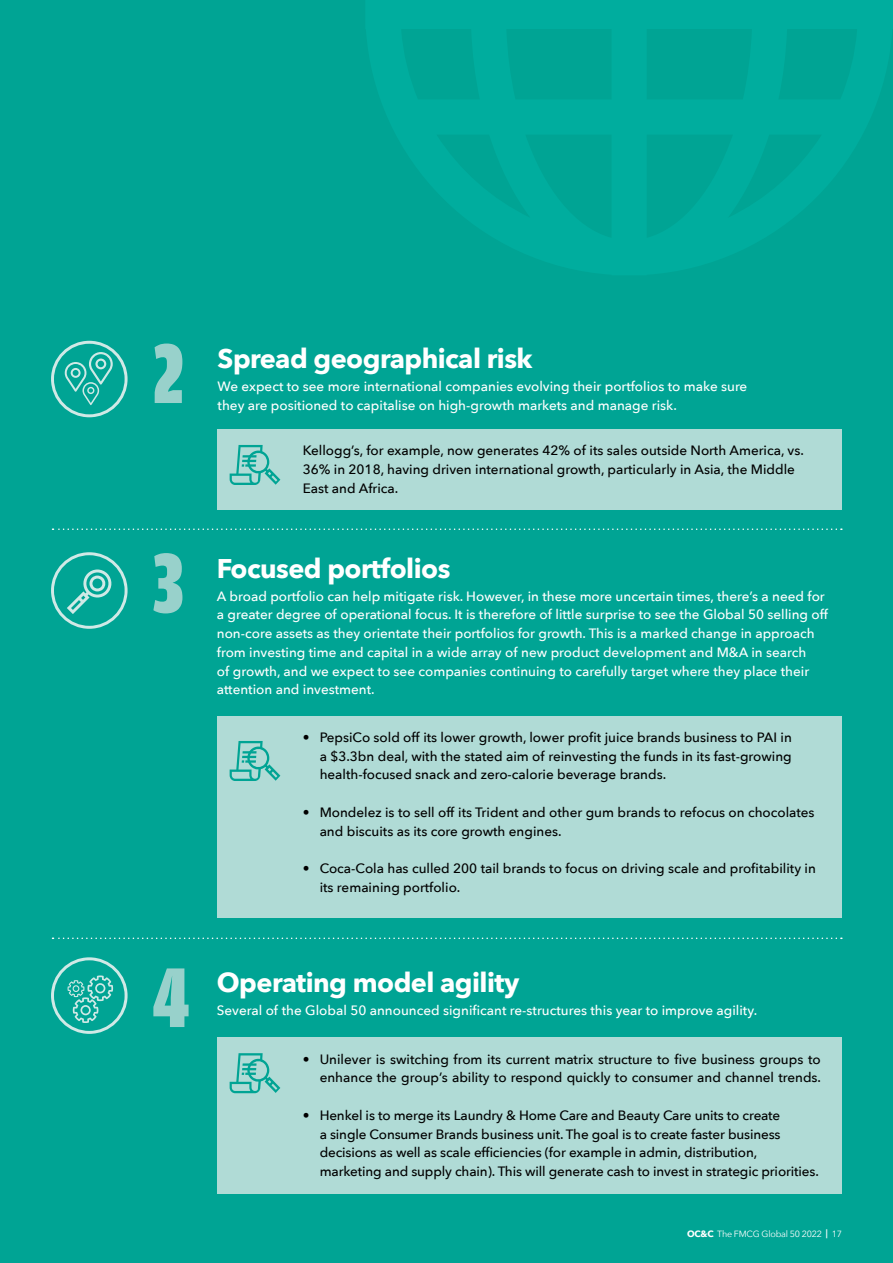
<style>
.page{position:relative;width:893px;height:1263px;background:#00a494}
.page>*{position:absolute;margin:0;border:0;box-sizing:border-box;transform-origin:0 0}
.t1{font:900 90px "Amplitude Comp";color:#98d1cb}
.t2{font:700 27px "Avenir Next";letter-spacing:-.02em;color:#fff}
.t3{font:500 13.5px/18.8px "Avenir Next";color:#000}
.t4{font:500 13.5px/18.8px "Avenir Next";color:#fff}
.t5{font:9px "Avenir Next";letter-spacing:-.025em;color:#fff}
.s1{font-weight:700}
</style>
<div class="page">
<svg style="left:53px;top:528px;width:789px;height:2px"></svg>
<svg style="left:53px;top:937px;width:789px;height:2px"></svg>
<div style="left:218px;top:715px;width:624px;height:202px;background:#b0dbd6"></div>
<div style="left:218px;top:1037px;width:624px;height:156px;background:#b0dbd6"></div>
<div style="left:218px;top:429px;width:624px;height:80px;background:#b0dbd6"></div>
<svg style="left:51px;top:552px;width:77px;height:77px"></svg>
<svg style="left:230px;top:741px;width:50px;height:40px"></svg>
<svg style="left:230px;top:1053px;width:50px;height:40px"></svg>
<svg style="left:230px;top:445px;width:50px;height:40px"></svg>
<svg style="left:51px;top:957px;width:77px;height:77px"></svg>
<svg style="left:51px;top:341px;width:77px;height:76px"></svg>
<h1 class="t1" style="left:153px;top:325px;width:32px">2</h1>
<h2 class="t2" style="left:218px;top:335px;width:316px">Spread geographical risk</h2>
<p class="t4" style="left:218px;top:377px;width:531px">We expect to see more international companies evolving their portfolios to make sure they are positioned to capitalise on high-growth markets and manage risk.</p>
<p class="t3" style="left:303px;top:440px;width:503px">Kellogg’s, for example, now generates 42% of its sales outside North America, vs.<br>36% in 2018, having driven international growth, particularly in Asia, the Middle<br>East and Africa.</p>
<h1 class="t1" style="left:153px;top:535px;width:32px">3</h1>
<h2 class="t2" style="left:217px;top:545px;width:235px">Focused portfolios</h2>
<p class="t4" style="left:217px;top:586px;width:612px">A broad portfolio can help mitigate risk. However, in these more uncertain times, there’s a need for a greater degree of operational focus. It is therefore of little surprise to see the Global 50 selling off non-core assets as they orientate their portfolios for growth. This is a marked change in approach from investing time and capital in a wide array of new product development and M&amp;A in search<br>of growth, and we expect to see companies continuing to carefully target where they place their attention and investment.</p>
<p class="t3" style="left:320px;top:727px;width:474px;text-align:justify;text-indent:-17px">• PepsiCo sold off its lower growth, lower profit juice brands business to PAI in a $3.3bn deal, with the stated aim of reinvesting the funds in its fast-growing health-focused snack and zero-calorie beverage brands.</p>
<p class="t3" style="left:320px;top:802px;width:496px;text-indent:-17px">• Mondelez is to sell off its Trident and other gum brands to refocus on chocolates and biscuits as its core growth engines.</p>
<p class="t3" style="left:320px;top:858px;width:498px;text-indent:-17px">• Coca-Cola has culled 200 tail brands to focus on driving scale and profitability in its remaining portfolio.</p>
<h1 class="t1" style="left:153px;top:949px;width:38px">4</h1>
<h2 class="t2" style="left:217px;top:959px;width:304px">Operating model agility</h2>
<p class="t4" style="left:217px;top:1000px;width:542px">Several of the Global 50 announced significant re-structures this year to improve agility.</p>
<p class="t3" style="left:303px;top:1049px;width:520px;text-align:right">• Unilever is switching from its current matrix structure to five business groups to enhance the group’s ability to respond quickly to consumer and channel trends.</p>
<p class="t3" style="left:320px;top:1105px;width:501px;text-indent:-17px">• Henkel is to merge its Laundry &amp; Home Care and Beauty Care units to create<br>a single Consumer Brands business unit. The goal is to create faster business decisions as well as scale efficiencies (for example in admin, distribution, marketing and supply chain). This will generate cash to invest in strategic priorities.</p>
<p class="t5" style="left:687px;top:1227px;width:156px"><span class="s1">OC&amp;C</span> The FMCG Global 50 2022 <sup>|</sup> 17</p>
</div>
